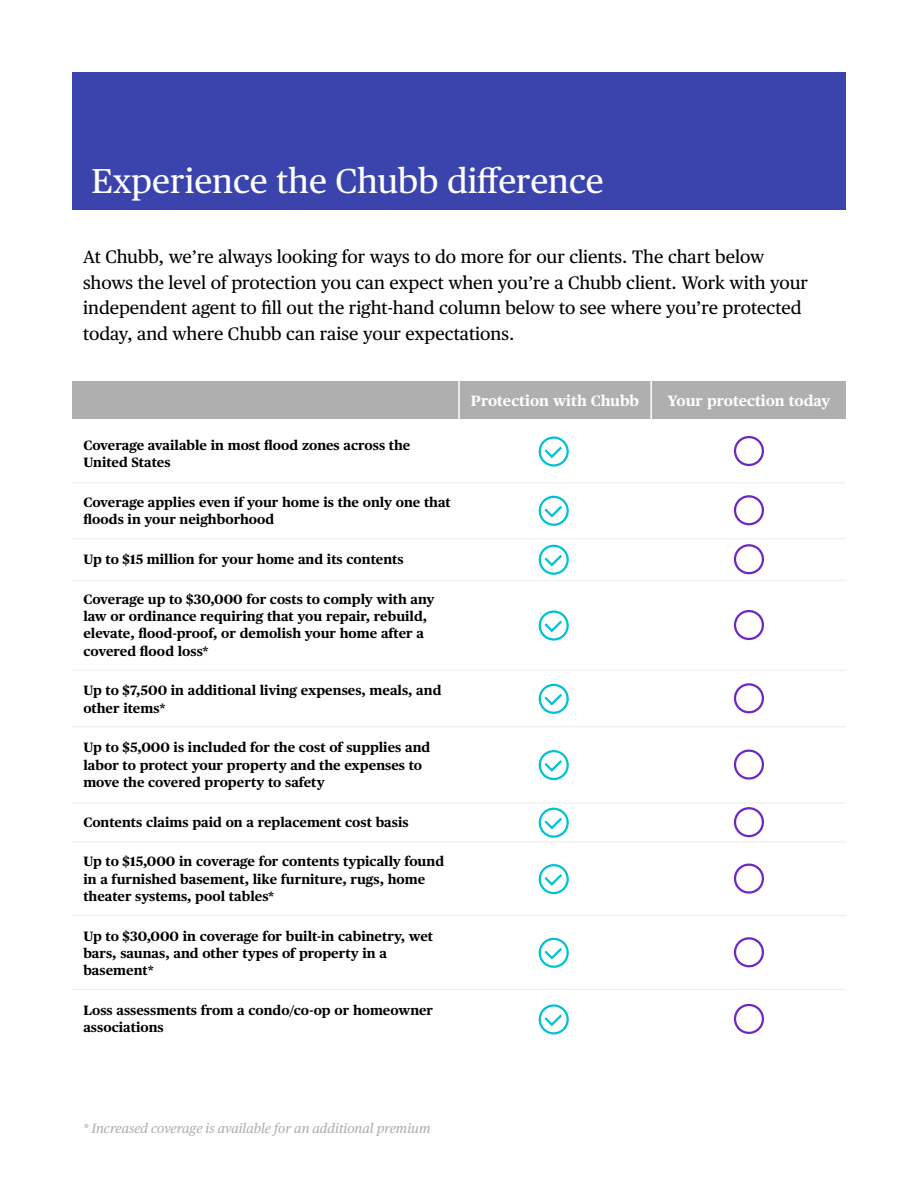
<style>
.page{position:relative;width:918px;height:1188px;background:#fff}
.page>*{position:absolute;margin:0;border:0;box-sizing:border-box;transform-origin:0 0}
.t1{font:34.5px "Chubb Publico Text";color:#fff}
.t2{font:18px/25.5px "Chubb Publico Text";color:#000}
.t3{font:700 15px "Chubb Publico Text";color:#fff}
.t4{font:700 13.5px/17.2px "Chubb Publico Text";color:#000}
.t5{font:italic 13.5px "Chubb Publico Text";color:#b0afae}
</style>
<div class="page">
<div style="left:72px;top:381px;width:774px;height:38px;background:#afafaf"></div>
<div style="left:72px;top:72px;width:774px;height:138px;background:#3b44ac"></div>
<hr style="left:458px;top:378px;width:2px;height:51px;background:#fff">
<hr style="left:650px;top:378px;width:2px;height:51px;background:#fff">
<hr style="left:72px;top:482px;width:774px;height:1px;background:#ededed">
<hr style="left:72px;top:538px;width:774px;height:1px;background:#ededed">
<hr style="left:72px;top:580px;width:774px;height:1px;background:#ededed">
<hr style="left:72px;top:670px;width:774px;height:1px;background:#ededed">
<hr style="left:72px;top:726px;width:774px;height:1px;background:#ededed">
<hr style="left:72px;top:802px;width:774px;height:1px;background:#ededed">
<hr style="left:72px;top:842px;width:774px;height:1px;background:#ededed">
<hr style="left:72px;top:915px;width:774px;height:1px;background:#ededed">
<hr style="left:72px;top:989px;width:774px;height:1px;background:#ededed">
<svg style="left:538px;top:436px;width:31px;height:31px"></svg>
<svg style="left:538px;top:495px;width:31px;height:31px"></svg>
<svg style="left:538px;top:544px;width:31px;height:31px"></svg>
<svg style="left:538px;top:610px;width:31px;height:31px"></svg>
<svg style="left:538px;top:683px;width:31px;height:31px"></svg>
<svg style="left:538px;top:750px;width:31px;height:31px"></svg>
<svg style="left:538px;top:807px;width:31px;height:31px"></svg>
<svg style="left:538px;top:864px;width:31px;height:31px"></svg>
<svg style="left:538px;top:937px;width:31px;height:31px"></svg>
<svg style="left:538px;top:1004px;width:31px;height:31px"></svg>
<svg style="left:733px;top:436px;width:31px;height:30px"></svg>
<svg style="left:733px;top:495px;width:31px;height:31px"></svg>
<svg style="left:733px;top:544px;width:31px;height:31px"></svg>
<svg style="left:733px;top:610px;width:31px;height:31px"></svg>
<svg style="left:733px;top:683px;width:31px;height:31px"></svg>
<svg style="left:733px;top:749px;width:31px;height:31px"></svg>
<svg style="left:733px;top:807px;width:31px;height:31px"></svg>
<svg style="left:733px;top:863px;width:31px;height:31px"></svg>
<svg style="left:733px;top:937px;width:31px;height:31px"></svg>
<svg style="left:733px;top:1003px;width:31px;height:31px"></svg>
<h1 class="t1" style="left:92px;top:154px;width:514px">Experience the Chubb difference</h1>
<p class="t2" style="left:83px;top:243px;width:727px">At Chubb, we’re always looking for ways to do more for our clients. The chart below shows the level of protection you can expect when you’re a Chubb client. Work with your independent agent to fill out the right-hand column below to see where you’re protected today, and where Chubb can raise your expectations.</p>
<p class="t4" style="left:83px;top:436px;width:328px">Coverage available in most flood zones across the<br>United States</p>
<p class="t4" style="left:83px;top:493px;width:369px">Coverage applies even if your home is the only one that floods in your neighborhood</p>
<p class="t4" style="left:83px;top:550px;width:322px">Up to $15 million for your home and its contents</p>
<p class="t4" style="left:83px;top:589px;width:353px">Coverage up to $30,000 for costs to comply with any law or ordinance requiring that you repair, rebuild, elevate, flood-proof, or demolish your home after a covered flood loss*</p>
<p class="t4" style="left:83px;top:681px;width:360px">Up to $7,500 in additional living expenses, meals, and other items*</p>
<p class="t4" style="left:83px;top:738px;width:348px">Up to $5,000 is included for the cost of supplies and labor to protect your property and the expenses to move the covered property to safety</p>
<p class="t4" style="left:83px;top:812px;width:327px">Contents claims paid on a replacement cost basis</p>
<p class="t4" style="left:83px;top:852px;width:362px">Up to $15,000 in coverage for contents typically found in a furnished basement, like furniture, rugs, home theater systems, pool tables*</p>
<p class="t4" style="left:83px;top:926px;width:351px">Up to $30,000 in coverage for built-in cabinetry, wet bars, saunas, and other types of property in a basement*</p>
<p class="t4" style="left:83px;top:1000px;width:351px">Loss assessments from a condo/co-op or homeowner associations</p>
<p class="t3" style="left:471px;top:389px;width:170px">Protection with Chubb</p>
<p class="t3" style="left:668px;top:389px;width:164px">Your protection today</p>
<p class="t5" style="left:83px;top:1118px;width:349px">* Increased coverage is available for an additional premium</p>
</div>
